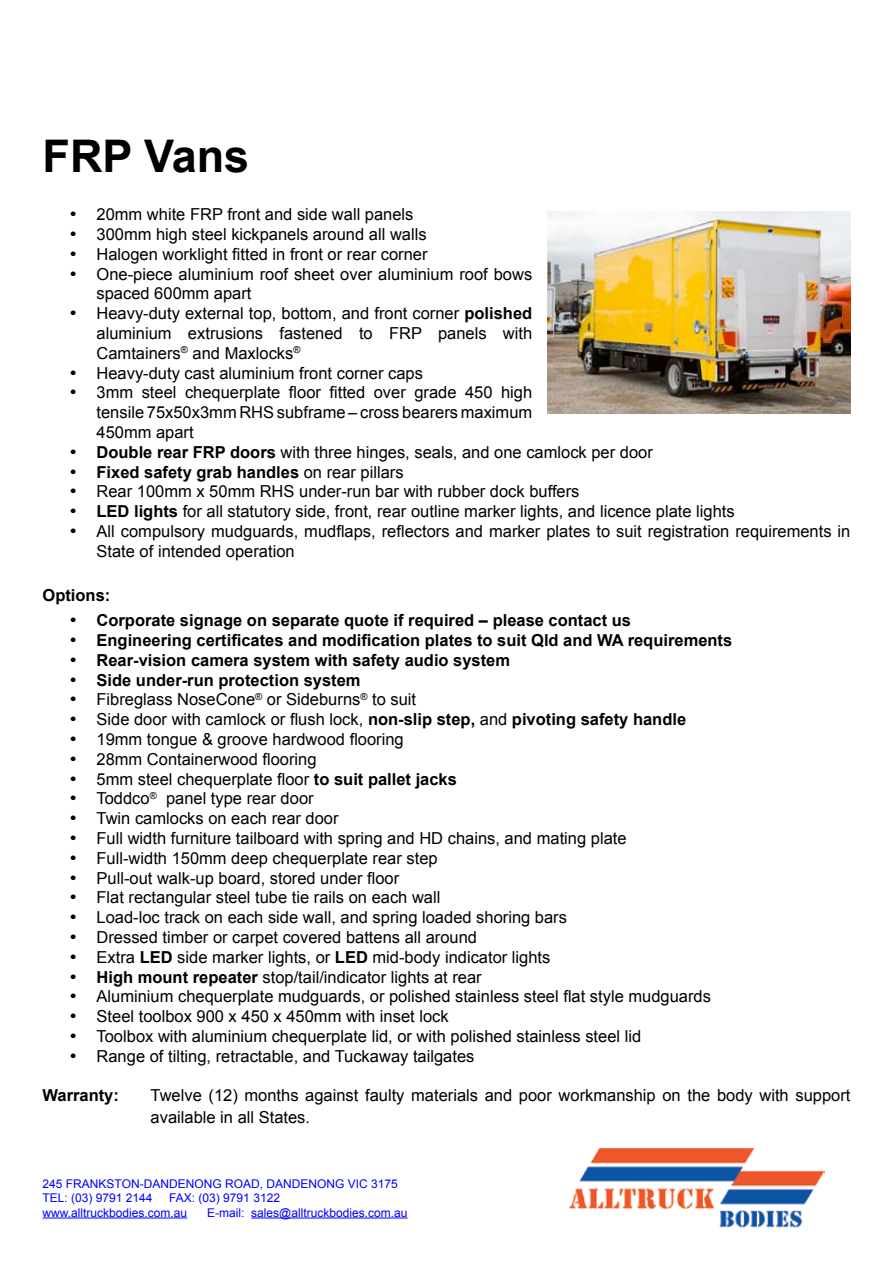
<style>
.page{position:relative;width:893px;height:1263px;background:#fff}
.page>*{position:absolute;margin:0;border:0;box-sizing:border-box;transform-origin:0 0}
.t1{font:700 45px "Arial";color:#000}
.t2{font:16.5px/19.8px "Arial";color:#000}
.t3{font:700 16.5px "Arial";color:#000}
.t4{font:12px/14.4px "Arial";color:#00f}
.s1{font-weight:700}
.s2{font-weight:400}
</style>
<div class="page">
<img style="left:569px;top:1149px;width:256px;height:79px">
<hr style="left:43px;top:1217px;width:144px;height:1px;background:#00f">
<hr style="left:251px;top:1217px;width:157px;height:1px;background:#00f">
<img style="left:547px;top:211px;width:303px;height:202px">
<h1 class="t1" style="left:43px;top:126px;width:208px">FRP Vans</h1>
<p class="t2" style="left:70px;top:205px;width:345px">• 20mm white FRP front and side wall panels</p>
<p class="t2" style="left:70px;top:224px;width:359px">• 300mm high steel kickpanels around all walls</p>
<p class="t2" style="left:70px;top:244px;width:360px">• Halogen worklight fitted in front or rear corner</p>
<p class="t2" style="left:97px;top:264px;width:437px;text-indent:-27px">• One-piece aluminium roof sheet over aluminium roof bows spaced 600mm apart</p>
<p class="t2" style="left:97px;top:304px;width:437px;text-align:justify;text-indent:-27px">• Heavy-duty external top, bottom, and front corner <span class="s1">polished </span>aluminium extrusions fastened to FRP panels with Camtainers<sup>®</sup> and Maxlocks<sup>®</sup></p>
<p class="t2" style="left:70px;top:363px;width:355px">• Heavy-duty cast aluminium front corner caps</p>
<p class="t2" style="left:97px;top:383px;width:437px;text-align:justify;text-indent:-27px">• 3mm steel chequerplate floor fitted over grade 450 high tensile 75x50x3mm RHS subframe – cross bearers maximum 450mm apart</p>
<p class="t2" style="left:70px;top:442px;width:585px">• <span class="s1">Double rear FRP doors</span> with three hinges, seals, and one camlock per door</p>
<p class="t3" style="left:70px;top:461px;width:336px">• Fixed safety grab handles <span class="s2">on rear pillars</span></p>
<p class="t2" style="left:70px;top:482px;width:511px">• Rear 100mm x 50mm RHS under-run bar with rubber dock buffers</p>
<p class="t2" style="left:70px;top:502px;width:667px">• <span class="s1">LED lights</span> for all statutory side, front, rear outline marker lights, and licence plate lights</p>
<p class="t2" style="left:97px;top:521px;width:755px;text-indent:-27px">• All compulsory mudguards, mudflaps, reflectors and marker plates to suit registration requirements in<br>State of intended operation</p>
<p class="t3" style="left:43px;top:585px;width:69px">Options:</p>
<p class="t3" style="left:70px;top:609px;width:563px">• Corporate signage on separate quote if required – please contact us</p>
<p class="t3" style="left:70px;top:629px;width:664px">• Engineering certificates and modification plates to suit Qld and WA requirements</p>
<p class="t3" style="left:70px;top:649px;width:442px">• Rear-vision camera system with safety audio system</p>
<p class="t3" style="left:70px;top:669px;width:293px">• Side under-run protection system</p>
<p class="t2" style="left:70px;top:690px;width:348px">• Fibreglass NoseCone<sup>®</sup> or Sideburns<sup>®</sup> to suit</p>
<p class="t2" style="left:70px;top:710px;width:618px">• Side door with camlock or flush lock, <span class="s1">non-slip step,</span> and <span class="s1">pivoting safety handle</span></p>
<p class="t2" style="left:70px;top:729px;width:336px">• 19mm tongue &amp; groove hardwood flooring</p>
<p class="t2" style="left:70px;top:749px;width:249px">• 28mm Containerwood flooring</p>
<p class="t2" style="left:70px;top:769px;width:389px">• 5mm steel chequerplate floor <span class="s1">to suit pallet jacks</span></p>
<p class="t2" style="left:70px;top:789px;width:246px">• Toddco<sup>®</sup> panel type rear door</p>
<p class="t2" style="left:70px;top:809px;width:271px">• Twin camlocks on each rear door</p>
<p class="t2" style="left:70px;top:828px;width:559px">• Full width furniture tailboard with spring and HD chains, and mating plate</p>
<p class="t2" style="left:70px;top:848px;width:370px">• Full-width 150mm deep chequerplate rear step</p>
<p class="t2" style="left:70px;top:868px;width:331px">• Pull-out walk-up board, stored under floor</p>
<p class="t2" style="left:70px;top:888px;width:372px">• Flat rectangular steel tube tie rails on each wall</p>
<p class="t2" style="left:70px;top:908px;width:499px">• Load-loc track on each side wall, and spring loaded shoring bars</p>
<p class="t2" style="left:70px;top:927px;width:409px">• Dressed timber or carpet covered battens all around</p>
<p class="t2" style="left:70px;top:947px;width:482px">• Extra <span class="s1">LED</span> side marker lights, or <span class="s1">LED</span> mid-body indicator lights</p>
<p class="t2" style="left:70px;top:967px;width:414px">• <span class="s1">High mount repeater</span> stop/tail/indicator lights at rear</p>
<p class="t2" style="left:70px;top:987px;width:643px">• Aluminium chequerplate mudguards, or polished stainless steel flat style mudguards</p>
<p class="t2" style="left:70px;top:1007px;width:381px">• Steel toolbox 900 x 450 x 450mm with inset lock</p>
<p class="t2" style="left:70px;top:1026px;width:573px">• Toolbox with aluminium chequerplate lid, or with polished stainless steel lid</p>
<p class="t2" style="left:70px;top:1046px;width:406px">• Range of tilting, retractable, and Tuckaway tailgates</p>
<p class="t3" style="left:43px;top:1085px;width:78px">Warranty:</p>
<p class="t2" style="left:151px;top:1085px;width:701px;line-height:21.6px">Twelve (12) months against faulty materials and poor workmanship on the body with support available in all States.</p>
<p class="t4" style="left:43px;top:1176px;width:357px">245 FRANKSTON-DANDENONG ROAD, DANDENONG VIC 3175<br>TEL: (03) 9791 2144</p>
<p class="t4" style="left:43px;top:1191px;width:239px;text-indent:127px">FAX: (03) 9791 3122 www.alltruckbodies.com.au</p>
<p class="t4" style="left:207px;top:1205px;width:202px">E-mail: sales@alltruckbodies.com.au</p>
</div>
